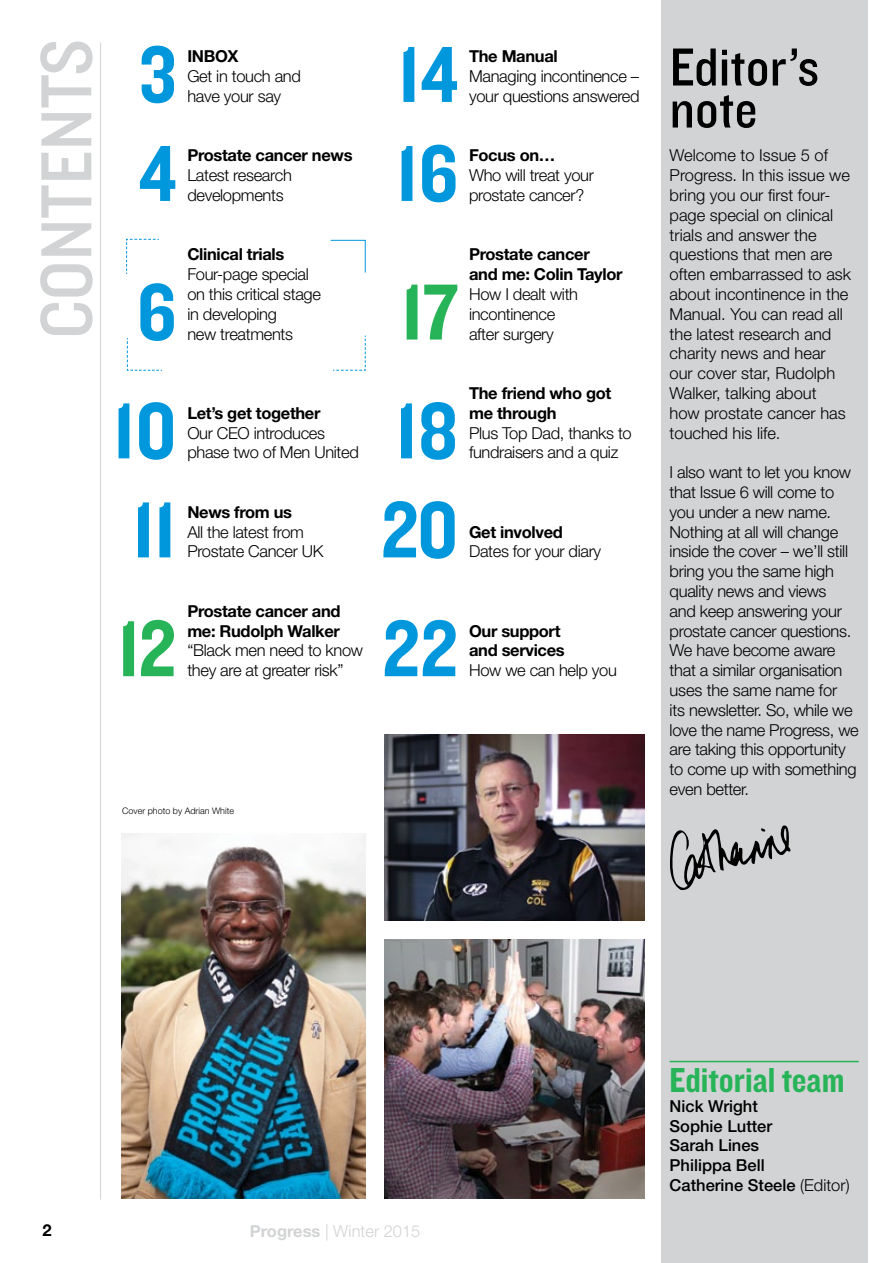
<style>
.page{position:relative;width:893px;height:1263px;background:#fff}
.page>*{position:absolute;margin:0;border:0;box-sizing:border-box;transform-origin:0 0}
.t1{font:82.5px/99px "Knockout 50 Welterweight";color:#0097dc}
.t2{font:82.5px "Knockout 50 Welterweight";color:#27b459}
.t3{font:75px "Knockout 30 Junior Welterwt";color:#d1d3d4}
.t4{font:55.5px/42px "Knockout 30 Junior Welterwt";color:#000}
.t5{font:36px "Knockout 50 Welterweight";color:#27b459}
.t6{font:300 16.5px/19.8px "Helvetica Neue LT Std";letter-spacing:-.02em;color:#000}
.t7{font:300 16.5px/19.8px "Helvetica Neue LT Std";color:#000}
.t8{font:700 16.5px/19.8px "Helvetica Neue LT Std";letter-spacing:-.02em;color:#000}
.t9{font:500 16.5px/19.8px "Helvetica Neue LT Std";color:#000}
.t10{font:300 16.5px "Helvetica Neue LT Std";color:#d1d3d4}
.t11{font:300 9px "Helvetica Neue LT Std";color:#000}
.s1{font-weight:700}
.s2{font-weight:300}
</style>
<div class="page">
<div style="left:661px;top:0;width:207px;height:1263px;background:#d1d3d4"></div>
<hr style="left:670px;top:1061px;width:189px;height:1px;background:#27b459">
<hr style="left:100px;top:43px;width:1px;height:1156px;background:#d1d3d4">
<svg style="left:670px;top:825px;width:121px;height:66px"></svg>
<img style="left:122px;top:834px;width:243px;height:364px">
<img style="left:385px;top:735px;width:259px;height:186px">
<img style="left:385px;top:940px;width:259px;height:258px">
<svg style="left:330px;top:239px;width:36px;height:34px"></svg>
<svg style="left:126px;top:238px;width:33px;height:36px"></svg>
<svg style="left:333px;top:335px;width:33px;height:36px"></svg>
<svg style="left:126px;top:338px;width:36px;height:33px"></svg>
<h2 class="t3" style="left:16px;top:339px;width:301px;rotate:-90deg">CONTENTS</h2>
<p class="t8" style="left:469px;top:46px;width:90px">The Manual</p>
<h1 class="t1" style="left:139px;top:22px;width:39px">3<br>4</h1>
<h1 class="t1" style="left:395px;top:22px;width:64px">14<br>16</h1>
<p class="t8" style="left:187px;top:46px;width:53px">INBOX</p>
<p class="t6" style="left:187px;top:66px;width:115px">Get in touch and have your say</p>
<p class="t6" style="left:469px;top:66px;width:172px">Managing incontinence – your questions answered</p>
<p class="t8" style="left:187px;top:145px;width:167px">Prostate cancer news</p>
<p class="t6" style="left:187px;top:165px;width:106px">Latest research developments</p>
<p class="t8" style="left:469px;top:145px;width:88px">Focus on…</p>
<p class="t6" style="left:469px;top:165px;width:126px">Who will treat your prostate cancer?</p>
<p class="t8" style="left:187px;top:244px;width:99px">Clinical trials</p>
<p class="t6" style="left:187px;top:264px;width:135px">Four-page special on this critical stage in developing<br>new treatments</p>
<p class="t8" style="left:469px;top:244px;width:155px">Prostate cancer and me: Colin Taylor</p>
<p class="t6" style="left:469px;top:284px;width:111px">How I dealt with incontinence after surgery</p>
<h1 class="t1" style="left:112px;top:250px;width:66px;line-height:118.8px">6<br>10</h1>
<h1 class="t2" style="left:400px;top:258px;width:59px">17</h1>
<p class="t8" style="left:469px;top:383px;width:144px">The friend who got me through</p>
<p class="t6" style="left:469px;top:422px;width:164px">Plus Top Dad, thanks to fundraisers and a quiz</p>
<h1 class="t1" style="left:381px;top:379px;width:79px">18<br>20</h1>
<p class="t8" style="left:187px;top:403px;width:135px">Let’s get together</p>
<p class="t6" style="left:187px;top:422px;width:173px">Our CEO introduces phase two of Men United</p>
<h1 class="t1" style="left:132px;top:478px;width:46px">11</h1>
<p class="t8" style="left:187px;top:502px;width:106px">News from us</p>
<p class="t6" style="left:187px;top:521px;width:138px">All the latest from<br>Prostate Cancer UK</p>
<p class="t8" style="left:469px;top:521px;width:95px">Get involved</p>
<p class="t6" style="left:469px;top:541px;width:134px">Dates for your diary</p>
<h1 class="t2" style="left:117px;top:594px;width:61px">12</h1>
<p class="t8" style="left:187px;top:601px;width:155px">Prostate cancer and me: Rudolph Walker</p>
<p class="t6" style="left:187px;top:640px;width:177px">“Black men need to know they are at greater risk”</p>
<h1 class="t1" style="left:382px;top:596px;width:77px">22</h1>
<p class="t8" style="left:469px;top:620px;width:97px">Our support and services</p>
<p class="t6" style="left:469px;top:660px;width:149px">How we can help you</p>
<p class="t11" style="left:122px;top:806px;width:113px">Cover photo by Adrian White</p>
<h3 class="t4" style="left:670px;top:44px;width:151px">Editor’s note</h3>
<p class="t7" style="left:670px;top:145px;width:183px">Welcome to Issue 5 of<br>Progress. In this issue we bring you our first four&shy;page special on clinical trials and answer the questions that men are often embarrassed to ask about incontinence in the<br>Manual. You can read all the latest research and charity news and hear our cover star, Rudolph<br>Walker, talking about<br>how prostate cancer has touched his life.</p>
<p class="t6" style="left:670px;top:462px;width:191px">I also want to let you know that Issue 6 will come to you under a new name.<br>Nothing at all will change inside the cover – we’ll still bring you the same high quality news and views<br>and keep answering your prostate cancer questions.<br>We have become aware that a similar organisation uses the same name for<br>its newsletter. So, while we love the name Progress, we are taking this opportunity to come up with something even better.</p>
<p class="t8" style="left:43px;top:1220px;width:11px">2</p>
<p class="t10" style="left:250px;top:1221px;width:172px"><span class="s1">Progress</span> | Winter 2015</p>
<h3 class="t5" style="left:670px;top:1056px;width:176px">Editorial team</h3>
<p class="t9" style="left:670px;top:1096px;width:182px">Nick Wright<br>Sophie Lutter<br>Sarah Lines<br>Philippa Bell<br>Catherine Steele <span class="s2">(Editor)</span></p>
</div>
